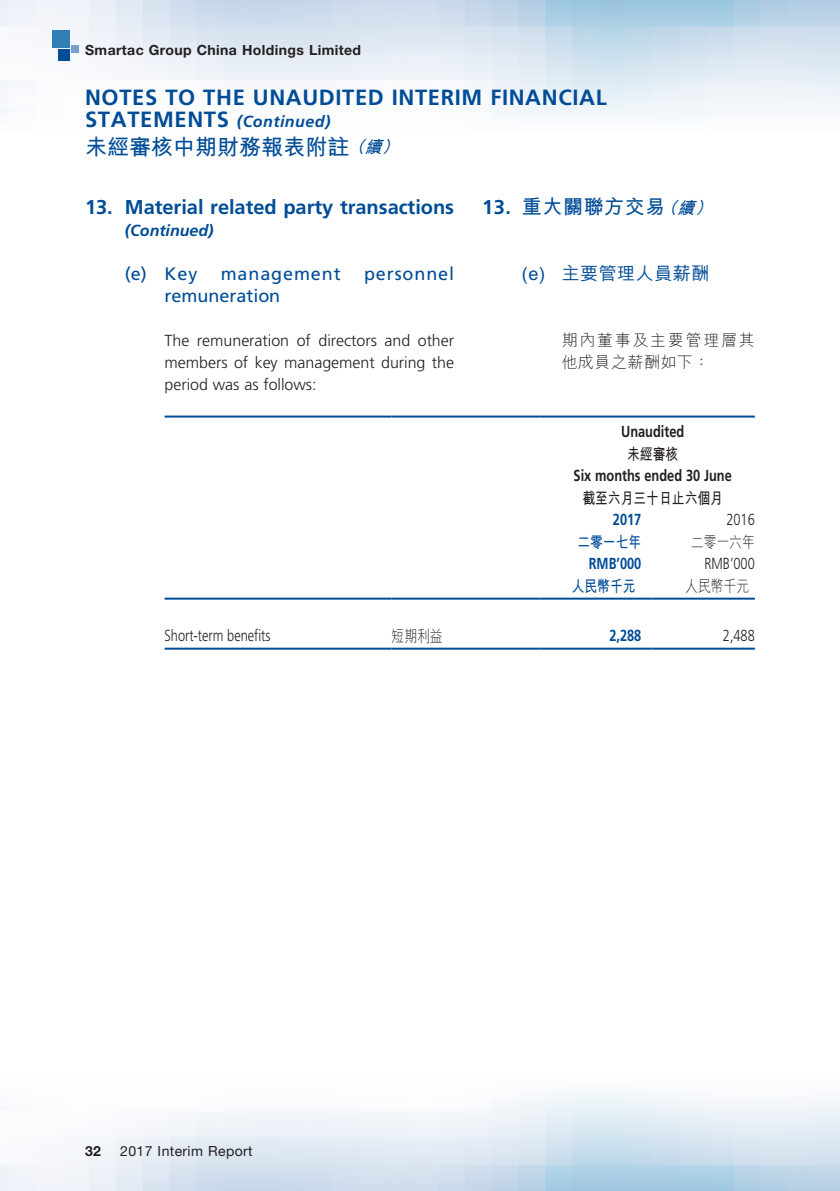
<style>
.page{position:relative;width:840px;height:1191px;background:#fff}
.page>*{position:absolute;margin:0;border:0;box-sizing:border-box;transform-origin:0 0}
.t1{font:700 22px "Frutiger LT Std";letter-spacing:.03em;color:#004c97}
.t2{font:700 22px "M Hei HK";color:#004c97}
.t3{font:700 20px "Frutiger LT Std";color:#004c97}
.t4{font:700 20px "M Hei HK";letter-spacing:.03em;color:#004c97}
.t5{font:18px "Frutiger LT Std";letter-spacing:.05em;color:#004c97}
.t6{font:18px "Frutiger LT Std";color:#004c97}
.t7{font:500 18px "M Hei HK";letter-spacing:.03em;color:#004c97}
.t8{font:300 16px/22px "Frutiger LT Std";color:#231f20;text-align:justify}
.t9{font:300 16px "Frutiger LT Std";color:#231f20;scale:.8 1}
.t10{font:italic 700 16px "Frutiger LT Std";letter-spacing:.015em;color:#004c97}
.t11{font:700 16px "Frutiger LT Std";color:#231f20;scale:.8 1}
.t12{font:300 16px/22px "M Hei HK";letter-spacing:.105em;color:#231f20}
.t13{font:700 16px "Frutiger LT Std";color:#004c97;scale:.8 1}
.t14{font:700 16px "M Hei HK";color:#231f20;scale:.8 1}
.t15{font:300 16px "M Hei HK";letter-spacing:.03em;color:#231f20;scale:.8 1}
.t16{font:700 16px "M Hei HK";color:#004c97;scale:.8 1}
.t17{font:700 14px "Helvetica Neue LT Std";letter-spacing:.03em;color:#231f20}
.t18{font:14px "Helvetica Neue LT Std";letter-spacing:.03em;color:#231f20}
.s1{font-style:normal;font-size:22px}
.s2{font-style:italic;font-size:17px}
.s3{font-family:"Frutiger LT Std"}
</style>
<div class="page">
<img style="left:0;top:0;width:839px;height:117px">
<div style="left:52px;top:31px;width:17px;height:17px;background:#317db6"></div>
<div style="left:71px;top:45px;width:8px;height:8px;background:#789fcb"></div>
<div style="left:58px;top:49px;width:11px;height:12px;background:#004c97"></div>
<hr style="left:164px;top:415px;width:227px;height:2px;background:#004c97">
<hr style="left:391px;top:415px;width:148px;height:2px;background:#004c97">
<hr style="left:539px;top:415px;width:215px;height:2px;background:#004c97">
<hr style="left:164px;top:597px;width:227px;height:2px;background:#004c97">
<hr style="left:391px;top:597px;width:148px;height:2px;background:#004c97">
<hr style="left:539px;top:597px;width:113px;height:2px;background:#004c97">
<hr style="left:652px;top:597px;width:102px;height:2px;background:#004c97">
<hr style="left:164px;top:647px;width:227px;height:2px;background:#004c97">
<hr style="left:391px;top:647px;width:148px;height:2px;background:#004c97">
<hr style="left:539px;top:647px;width:113px;height:2px;background:#004c97">
<hr style="left:652px;top:647px;width:102px;height:2px;background:#004c97">
<p class="t17" style="left:85px;top:42px;width:277px">Smartac Group China Holdings Limited</p>
<h1 class="t1" style="left:85px;top:84px;width:522px">NOTES TO THE UNAUDITED INTERIM FINANCIAL</h1>
<p class="t10" style="left:85px;top:112px;width:246px"><span class="s1">STATEMENTS</span> (Continued)</p>
<h1 class="t2" style="left:85px;top:131px;width:321px">未經審核中期財務報表附註<span class="s2">（續）</span></h1>
<p class="t4" style="left:482px;top:192px;width:237px"><span class="s3">13.</span> 重大關聯方交易<span class="s2">（續）</span></p>
<p class="t3" style="left:85px;top:195px;width:370px">13. Material related party transactions</p>
<p class="t10" style="left:125px;top:220px;width:90px">(Continued)</p>
<p class="t5" style="left:125px;top:263px;width:74px">(e) Key</p>
<p class="t5" style="left:221px;top:263px;width:121px">management</p>
<p class="t5" style="left:364px;top:263px;width:91px">personnel</p>
<p class="t6" style="left:164px;top:285px;width:117px">remuneration</p>
<p class="t8" style="left:164px;top:329px;width:291px">The remuneration of directors and other members of key management during the period was as follows:</p>
<p class="t7" style="left:521px;top:260px;width:189px">(e) 主要管理人員薪酬</p>
<p class="t12" style="left:561px;top:328px;width:194px">期內董事及主要管理層其他成員之薪酬如下：</p>
<p class="t11" style="left:620px;top:422px;width:80px">Unaudited</p>
<p class="t14" style="left:626px;top:442px;width:65px">未經審核</p>
<p class="t11" style="left:573px;top:466px;width:199px">Six months ended 30 June</p>
<p class="t14" style="left:582px;top:486px;width:177px">截至六月三十日止六個月</p>
<p class="t13" style="left:612px;top:510px;width:37px">2017</p>
<p class="t9" style="left:726px;top:510px;width:37px">2016</p>
<p class="t16" style="left:577px;top:530px;width:81px">二零一七年</p>
<p class="t15" style="left:690px;top:530px;width:81px">二零一六年</p>
<p class="t13" style="left:588px;top:554px;width:67px">RMB’000</p>
<p class="t9" style="left:704px;top:554px;width:64px">RMB’000</p>
<p class="t16" style="left:571px;top:574px;width:81px">人民幣千元</p>
<p class="t15" style="left:684px;top:574px;width:81px">人民幣千元</p>
<p class="t9" style="left:164px;top:626px;width:134px">Short-term benefits</p>
<p class="t15" style="left:391px;top:624px;width:65px">短期利益</p>
<p class="t13" style="left:609px;top:626px;width:41px">2,288</p>
<p class="t9" style="left:722px;top:626px;width:41px">2,488</p>
<p class="t17" style="left:85px;top:1142px;width:17px">32</p>
<p class="t18" style="left:120px;top:1142px;width:134px">2017 Interim Report</p>
</div>
